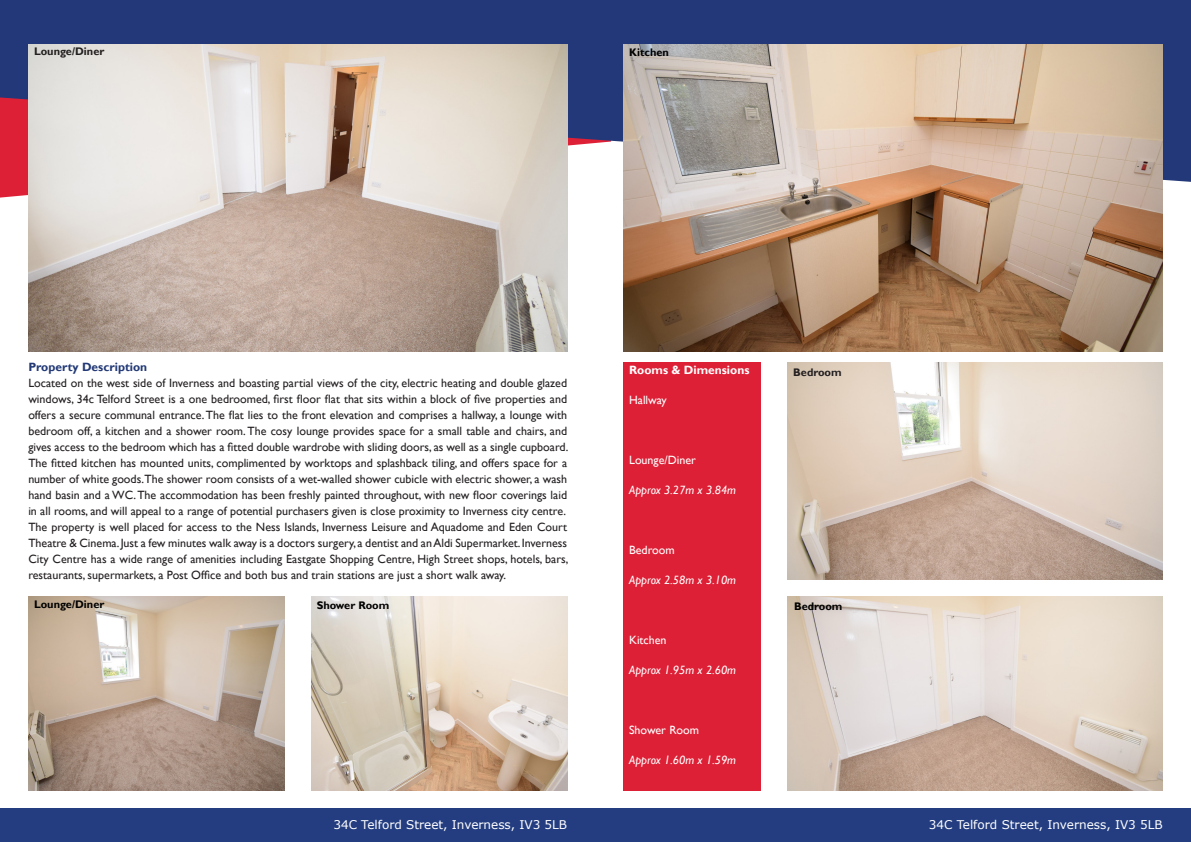
<style>
.page{position:relative;width:1191px;height:842px;background:#fff}
.page>*{position:absolute;margin:0;border:0;box-sizing:border-box;transform-origin:0 0}
.t1{font:12px/16px "Gill Sans";color:#231f20;text-align:justify}
.t2{font:italic 12px "Gill Sans";color:#fff}
.t3{font:12px "Verdana";color:#fff}
.t4{font:12px "Gill Sans";color:#fff}
.t5{font:700 12px "Gill Sans";color:#223976}
.t6{font:700 12px "Gill Sans";color:#fff}
.t7{font:700 11px "Gill Sans";color:#000}
.t8{font:700 11px "Gill Sans";color:#231f20}
</style>
<div class="page">
<div style="left:623px;top:363px;width:138px;height:428px;background:#de2036"></div>
<svg style="left:0;top:0;width:1191px;height:182px;background:#313d79"></svg>
<div style="left:0;top:808px;width:1191px;height:34px;background:#233d80"></div>
<img style="left:28px;top:44px;width:539px;height:307px">
<img style="left:623px;top:44px;width:539px;height:307px">
<img style="left:311px;top:597px;width:256px;height:194px">
<img style="left:788px;top:597px;width:374px;height:194px">
<img style="left:788px;top:363px;width:374px;height:217px">
<img style="left:28px;top:597px;width:256px;height:194px">
<p class="t8" style="left:34px;top:45px;width:72px">Lounge/Diner</p>
<p class="t7" style="left:629px;top:45px;width:41px">Kitchen</p>
<p class="t5" style="left:28px;top:360px;width:120px">Property Description</p>
<p class="t1" style="left:28px;top:375px;width:541px">Located on the west side of Inverness and boasting partial views of the city, electric heating and double glazed windows, 34c Telford Street is a one bedroomed, first floor flat that sits within a block of five properties and offers a secure communal entrance. The flat lies to the front elevation and comprises a hallway, a lounge with bedroom off, a kitchen and a shower room. The cosy lounge provides space for a small table and chairs, and gives access to the bedroom which has a fitted double wardrobe with sliding doors, as well as a single cupboard.<br>The fitted kitchen has mounted units, complimented by worktops and splashback tiling, and offers space for a number of white goods.The shower room consists of a wet-walled shower cubicle with electric shower, a wash hand basin and a WC. The accommodation has been freshly painted throughout, with new floor coverings laid in all rooms, and will appeal to a range of potential purchasers given is close proximity to Inverness city centre.</p>
<p class="t1" style="left:28px;top:519px;width:541px">The property is well placed for access to the Ness Islands, Inverness Leisure and Aquadome and Eden Court Theatre &amp; Cinema. Just a few minutes walk away is a doctors surgery, a dentist and an Aldi Supermarket. Inverness City Centre has a wide range of amenities including Eastgate Shopping Centre, High Street shops, hotels, bars, restaurants, supermarkets, a Post Office and both bus and train stations are just a short walk away.</p>
<p class="t6" style="left:629px;top:363px;width:122px">Rooms &amp; Dimensions</p>
<p class="t4" style="left:629px;top:393px;width:39px">Hallway</p>
<p class="t4" style="left:629px;top:453px;width:68px">Lounge/Diner</p>
<p class="t2" style="left:629px;top:483px;width:108px">Approx 3.27m x 3.84m</p>
<p class="t4" style="left:629px;top:543px;width:47px">Bedroom</p>
<p class="t2" style="left:629px;top:573px;width:108px">Approx 2.58m x 3.10m</p>
<p class="t8" style="left:793px;top:366px;width:50px">Bedroom</p>
<p class="t7" style="left:34px;top:598px;width:72px">Lounge/Diner</p>
<p class="t7" style="left:317px;top:598px;width:74px">Shower Room</p>
<p class="t7" style="left:794px;top:600px;width:50px">Bedroom</p>
<p class="t4" style="left:629px;top:633px;width:39px">Kitchen</p>
<p class="t2" style="left:629px;top:663px;width:108px">Approx 1.95m x 2.60m</p>
<p class="t3" style="left:333px;top:816px;width:235px">34C Telford Street, Inverness, IV3 5LB</p>
<p class="t4" style="left:629px;top:723px;width:71px">Shower Room</p>
<p class="t2" style="left:629px;top:753px;width:108px">Approx 1.60m x 1.59m</p>
<p class="t3" style="left:929px;top:816px;width:235px">34C Telford Street, Inverness, IV3 5LB</p>
</div>
